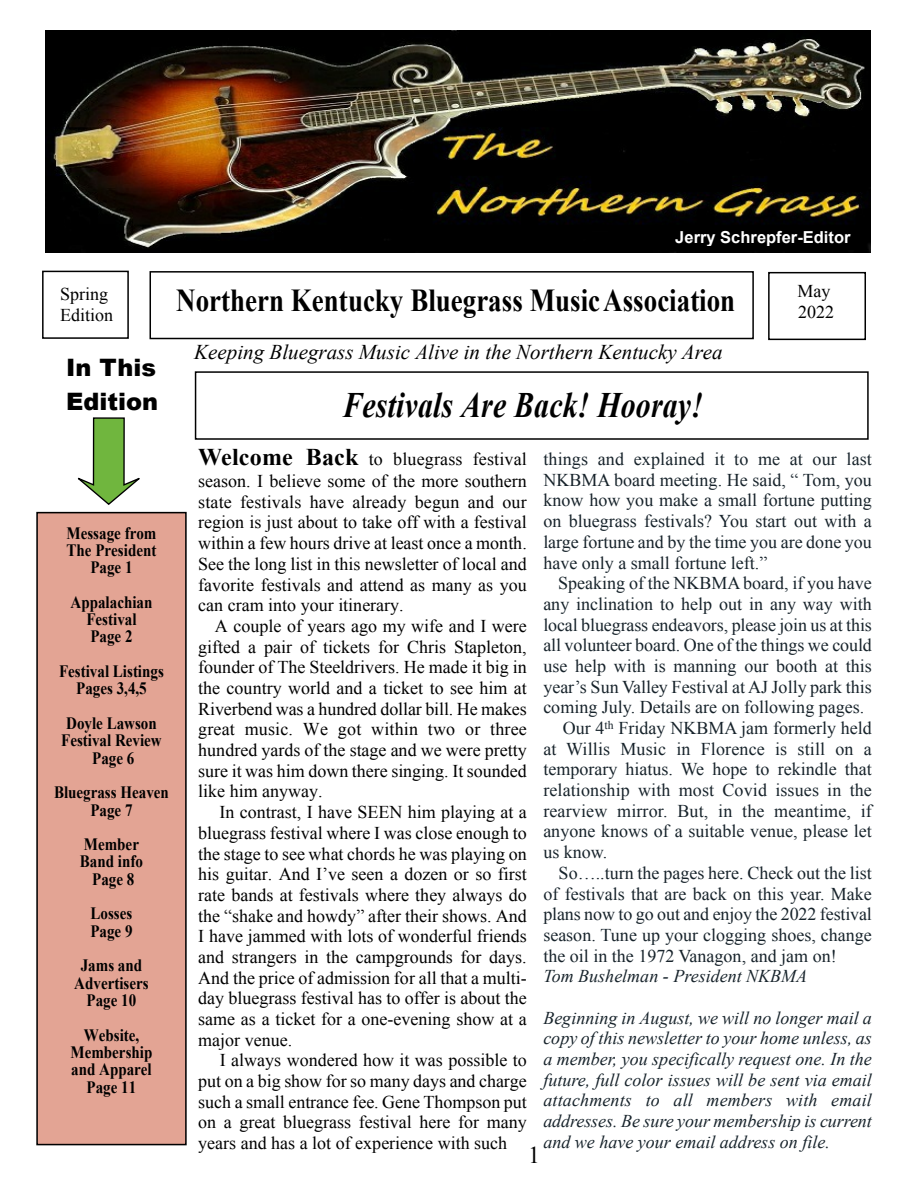
<style>
.page{position:relative;width:918px;height:1188px;background:#fff}
.page>*{position:absolute;margin:0;border:0;box-sizing:border-box;transform-origin:0 0}
.t1{font:italic 700 35.85px "Times New Roman";letter-spacing:.005em;color:#000;scale:.83 1}
.t2{font:700 31.95px "Times New Roman";color:#000;scale:.84 1}
.t3{font:900 24px/33.9px "Arial";color:#000}
.t4{font:24px "Times New Roman";color:#000}
.t5{font:italic 21px "Times New Roman";color:#000}
.t6{font:18px/20.7px "Times New Roman";color:#000;text-align:justify}
.t7{font:18px/20.7px "Times New Roman";color:#17232b;text-align:justify}
.t8{font:italic 18px/20.7px "Times New Roman";color:#17232b;text-align:justify}
.t9{font:700 17.25px/17.2px "Times New Roman";color:#000;text-align:center;scale:.87 1}
.t10{font:700 16.5px "Arial";color:#fff}
.t11{font:900 15px "Arial";color:#fff}
.s1{font-weight:700;font-size:24px}
</style>
<div class="page">
<div style="left:42px;top:271px;width:87px;height:68px;background:#fff;border:2px solid #000"></div>
<div style="left:768px;top:272px;width:98px;height:68px;background:#fff;border:2px solid #000"></div>
<div style="left:150px;top:271px;width:604px;height:68px;background:#fff;border:2px solid #000"></div>
<div style="left:195px;top:371px;width:674px;height:69px;background:#fff;border:2px solid #000"></div>
<svg style="left:77px;top:417px;width:63px;height:88px"></svg>
<div style="left:36px;top:512px;width:151px;height:633px;background:#e3a494;border:2px solid #000"></div>
<img style="left:46px;top:30px;width:824px;height:222px">
<p class="t11" style="left:665px;top:225px;width:183px">Jerry Schrepfer Editor</p>
<p class="t10" style="left:675px;top:231px;width:177px">Jerry Schrepfer-Editor</p>
<p class="t6" style="left:60px;top:285px;width:55px">Spring<br>Edition</p>
<h2 class="t2" style="left:176px;top:290px;width:667px">Northern Kentucky Bluegrass Music Association</h2>
<p class="t6" style="left:798px;top:283px;width:38px">May<br>2022</p>
<p class="t5" style="left:194px;top:345px;width:530px">Keeping Bluegrass Music Alive in the Northern Kentucky Area</p>
<h3 class="t3" style="left:66px;top:353px;width:93px">In This<br>Edition</h3>
<h1 class="t1" style="left:342px;top:393px;width:436px">Festivals Are Back! Hooray!</h1>
<p class="t9" style="left:67px;top:526px;width:105px">Message from<br>The President<br>Page 1</p>
<p class="t9" style="left:71px;top:595px;width:96px">Appalachian<br>Festival<br>Page 2</p>
<p class="t9" style="left:59px;top:664px;width:122px">Festival Listings<br>Pages 3,4,5</p>
<p class="t9" style="left:61px;top:716px;width:117px">Doyle Lawson<br>Festival Review<br>Page 6</p>
<p class="t9" style="left:54px;top:786px;width:134px">Bluegrass Heaven<br>Page 7</p>
<p class="t9" style="left:80px;top:838px;width:74px">Member<br>Band info<br>Page 8</p>
<p class="t9" style="left:90px;top:907px;width:50px;text-align:left">Losses<br>Page 9</p>
<p class="t9" style="left:74px;top:959px;width:87px">Jams and<br>Advertisers<br>Page 10</p>
<p class="t9" style="left:71px;top:1028px;width:96px">Website,<br>Membership and Apparel<br>Page 11</p>
<p class="t6" style="left:198px;top:450px;width:330px"><span class="s1">Welcome Back</span> to bluegrass festival season. I believe some of the more southern state festivals have already begun and our region is just about to take off with a festival within a few hours drive at least once a month.<br>See the long list in this newsletter of local and favorite festivals and attend as many as you can cram into your itinerary.</p>
<p class="t6" style="left:198px;top:617px;width:330px;text-indent:17px">A couple of years ago my wife and I were gifted a pair of tickets for Chris Stapleton, founder of The Steeldrivers. He made it big in the country world and a ticket to see him at Riverbend was a hundred dollar bill. He makes great music. We got within two or three hundred yards of the stage and we were pretty sure it was him down there singing. It sounded like him anyway.</p>
<p class="t6" style="left:198px;top:803px;width:330px;text-indent:21px">In contrast, I have SEEN him playing at a bluegrass festival where I was close enough to the stage to see what chords he was playing on his guitar. And I’ve seen a dozen or so first rate bands at festivals where they always do the “shake and howdy” after their shows. And I have jammed with lots of wonderful friends and strangers in the campgrounds for days.<br>And the price of admission for all that a multi&shy;day bluegrass festival has to offer is about the same as a ticket for a one-evening show at a major venue.</p>
<p class="t6" style="left:198px;top:1052px;width:330px;text-indent:22px">I always wondered how it was possible to put on a big show for so many days and charge such a small entrance fee. Gene Thompson put on a great bluegrass festival here for many years and has a lot of experience with such</p>
<p class="t7" style="left:543px;top:450px;width:330px">things and explained it to me at our last NKBMA board meeting. He said, “ Tom, you know how you make a small fortune putting on bluegrass festivals? You start out with a large fortune and by the time you are done you have only a small fortune left.”</p>
<p class="t7" style="left:558px;top:575px;width:315px">Speaking of the NKBMA board, if you have</p>
<p class="t7" style="left:543px;top:595px;width:330px">any inclination to help out in any way with</p>
<p class="t7" style="left:543px;top:616px;width:330px">local bluegrass endeavors, please join us at this</p>
<p class="t7" style="left:543px;top:637px;width:330px">all volunteer board. One of the things we could</p>
<p class="t7" style="left:543px;top:657px;width:330px">use help with is manning our booth at this</p>
<p class="t7" style="left:543px;top:678px;width:330px">year’s Sun Valley Festival at AJ Jolly park this</p>
<p class="t7" style="left:543px;top:699px;width:323px">coming July. Details are on following pages.</p>
<p class="t7" style="left:563px;top:719px;width:311px">Our 4<sup>th</sup> Friday NKBMA jam formerly held</p>
<p class="t7" style="left:543px;top:740px;width:330px">at Willis Music in Florence is still on a</p>
<p class="t7" style="left:543px;top:761px;width:330px">temporary hiatus. We hope to rekindle that</p>
<p class="t7" style="left:543px;top:781px;width:330px">relationship with most Covid issues in the</p>
<p class="t7" style="left:543px;top:802px;width:330px">rearview mirror. But, in the meantime, if</p>
<p class="t7" style="left:543px;top:823px;width:330px">anyone knows of a suitable venue, please let</p>
<p class="t7" style="left:543px;top:844px;width:65px">us know.</p>
<p class="t7" style="left:559px;top:864px;width:315px">So…..turn the pages here. Check out the list</p>
<p class="t7" style="left:543px;top:885px;width:330px">of festivals that are back on this year. Make</p>
<p class="t7" style="left:543px;top:906px;width:330px">plans now to go out and enjoy the 2022 festival</p>
<p class="t7" style="left:543px;top:926px;width:330px">season. Tune up your clogging shoes, change</p>
<p class="t7" style="left:543px;top:947px;width:295px">the oil in the 1972 Vanagon, and jam on!</p>
<p class="t8" style="left:543px;top:968px;width:265px">Tom Bushelman - President NKBMA</p>
<p class="t8" style="left:543px;top:1009px;width:330px">Beginning in August, we will no longer mail a copy of this newsletter to your home unless, as a member, you specifically request one. In the future, full color issues will be sent via email attachments to all members with email addresses. Be sure your membership is current and we have your email address on file.</p>
<h3 class="t4" style="left:528px;top:1146px;width:13px">1</h3>
</div>
